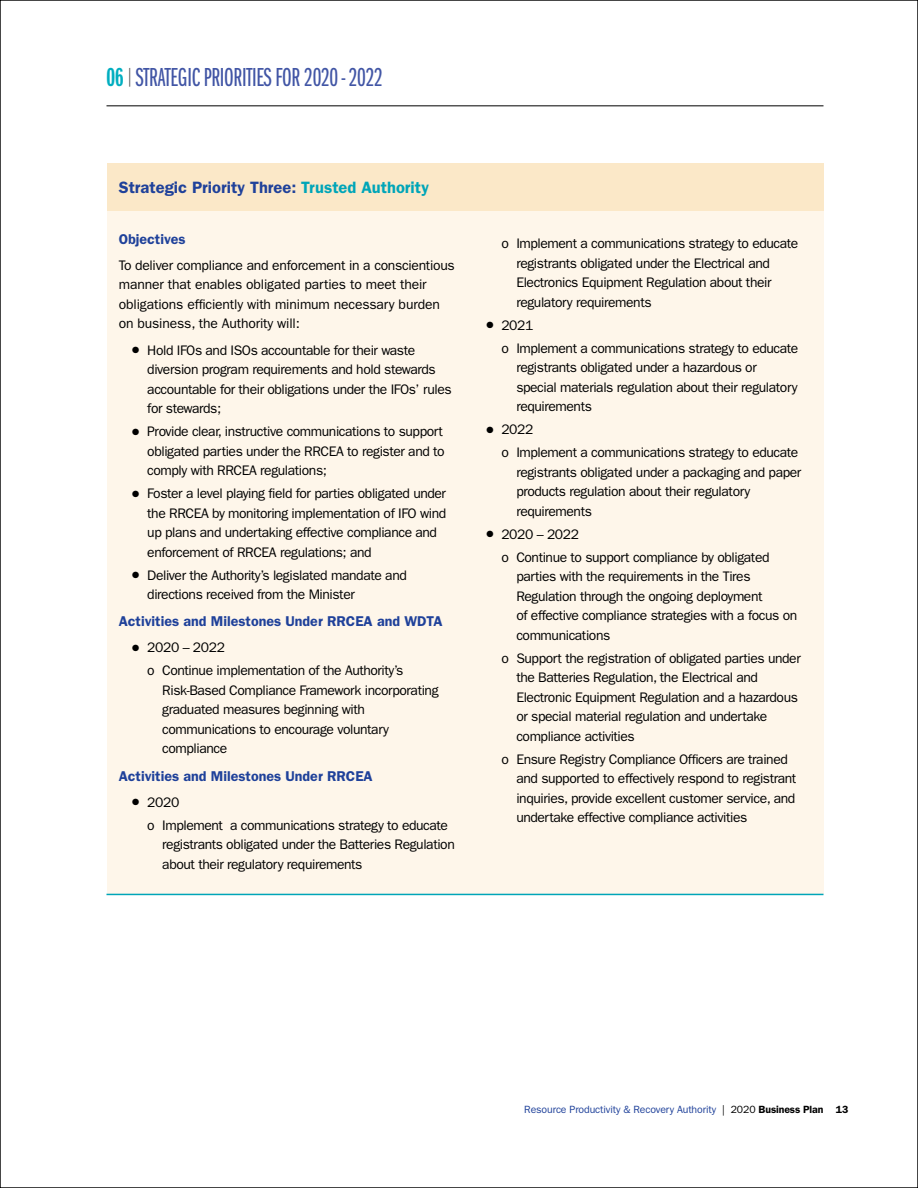
<style>
.page{position:relative;width:918px;height:1188px;background:#fff}
.page>*{position:absolute;margin:0;border:0;box-sizing:border-box;transform-origin:0 0}
.t1{font:27px "ITC Franklin Gothic Std Bk X Cp";letter-spacing:-.01em;color:#4155a5}
.t2{font:600 16.5px "ITC Franklin Gothic Std";color:#1f419a}
.t3{font:600 14.25px "ITC Franklin Gothic Std";color:#1f419a}
.t4{font:13.8px/19.5px "ITC Franklin Gothic Std";letter-spacing:-.03em;color:#000}
.t5{font:13.8px/19.5px "ITC Franklin Gothic Std";letter-spacing:-.01em;color:#000}
.t6{font:10.5px "ITC Franklin Gothic Std";letter-spacing:-.01em;color:#1f419a}
.s1{font-family:"ITC Franklin Gothic Std Dm X Cp";color:#00aec0}
.s2{color:#00a5b8}
.s3{color:#000}
.s4{font-weight:600;color:#000}
</style>
<div class="page">
<div style="left:107px;top:163px;width:717px;height:51px;background:#fbe8c8"></div>
<div style="left:107px;top:212px;width:717px;height:682px;background:#fef6ea"></div>
<hr style="left:107px;top:106px;width:717px;height:1px;background:#000">
<hr style="left:106px;top:894px;width:718px;height:1px;background:#00a5b8">
<h1 class="t1" style="left:107px;top:64px;width:278px"><span class="s1">06</span> <sup>|</sup> STRATEGIC PRIORITIES FOR 2020-2022</h1>
<p class="t2" style="left:119px;top:177px;width:312px">Strategic Priority Three: <span class="s2">Trusted Authority</span></p>
<p class="t3" style="left:119px;top:230px;width:68px">Objectives</p>
<p class="t5" style="left:119px;top:255px;width:338px">To deliver compliance and enforcement in a conscientious manner that enables obligated parties to meet their obligations efficiently with minimum necessary burden on business, the Authority will:</p>
<p class="t4" style="left:147px;top:340px;width:306px;text-indent:-15px">● Hold IFOs and ISOs accountable for their waste diversion program requirements and hold stewards accountable for their obligations under the IFOs’ rules for stewards;</p>
<p class="t4" style="left:147px;top:422px;width:299px;text-indent:-15px">● Provide clear, instructive communications to support obligated parties under the RRCEA to register and to comply with RRCEA regulations;</p>
<p class="t4" style="left:147px;top:484px;width:301px;text-indent:-15px">● Foster a level playing field for parties obligated under the RRCEA by monitoring implementation of IFO wind up plans and undertaking effective compliance and enforcement of RRCEA regulations; and</p>
<p class="t4" style="left:147px;top:565px;width:261px;text-indent:-15px">● Deliver the Authority’s legislated mandate and directions received from the Minister</p>
<p class="t3" style="left:119px;top:613px;width:325px">Activities and Milestones Under RRCEA and WDTA</p>
<p class="t4" style="left:147px;top:636px;width:258px;line-height:23px;text-indent:-15px">● 2020 – 2022<br>o Continue implementation of the Authority’s</p>
<p class="t4" style="left:162px;top:681px;width:278px">Risk-Based Compliance Framework incorporating graduated measures beginning with communications to encourage voluntary compliance</p>
<p class="t3" style="left:119px;top:767px;width:255px">Activities and Milestones Under RRCEA</p>
<p class="t4" style="left:147px;top:791px;width:302px;line-height:23px;text-indent:-15px">● 2020<br>o Implement a communications strategy to educate</p>
<p class="t4" style="left:162px;top:835px;width:294px">registrants obligated under the Batteries Regulation about their regulatory requirements</p>
<p class="t4" style="left:516px;top:234px;width:284px;text-indent:-15px">o Implement a communications strategy to educate registrants obligated under the Electrical and Electronics Equipment Regulation about their regulatory requirements</p>
<p class="t4" style="left:501px;top:314px;width:299px;line-height:23px;text-indent:-15px">● 2021<br>o Implement a communications strategy to educate</p>
<p class="t4" style="left:516px;top:358px;width:283px">registrants obligated under a hazardous or special materials regulation about their regulatory requirements</p>
<p class="t4" style="left:501px;top:418px;width:299px;line-height:23px;text-indent:-15px">● 2022<br>o Implement a communications strategy to educate</p>
<p class="t4" style="left:516px;top:462px;width:286px">registrants obligated under a packaging and paper products regulation about their regulatory requirements</p>
<p class="t4" style="left:501px;top:523px;width:270px;line-height:23px;text-indent:-15px">● 2020 – 2022<br>o Continue to support compliance by obligated</p>
<p class="t4" style="left:516px;top:567px;width:282px">parties with the requirements in the Tires Regulation through the ongoing deployment<br>of effective compliance strategies with a focus on communications</p>
<p class="t4" style="left:516px;top:648px;width:286px;text-indent:-15px">o Support the registration of obligated parties under the Batteries Regulation, the Electrical and Electronic Equipment Regulation and a hazardous or special material regulation and undertake compliance activities</p>
<p class="t4" style="left:516px;top:749px;width:281px;text-indent:-15px">o Ensure Registry Compliance Officers are trained and supported to effectively respond to registrant inquiries, provide excellent customer service, and undertake effective compliance activities</p>
<p class="t6" style="left:524px;top:1103px;width:326px">Resource Productivity &amp; Recovery Authority <span class="s3">| 2020</span> <span class="s4">Business Plan 13</span></p>
</div>
